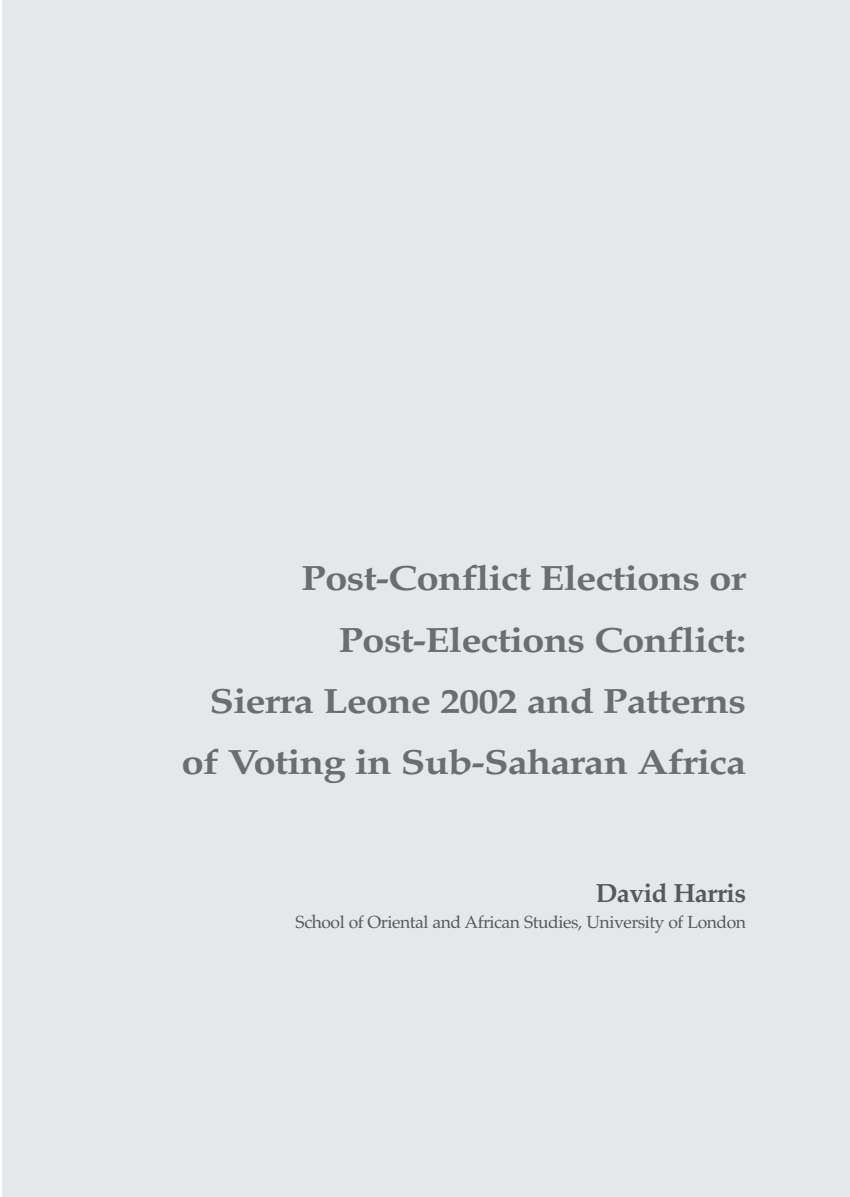
<style>
.page{position:relative;width:850px;height:1197px;background:#fff}
.page>*{position:absolute;margin:0;border:0;box-sizing:border-box;transform-origin:0 0}
.t1{font:700 35px/61.2px "Palatino";letter-spacing:-.025em;color:#6c6d70;text-align:right;scale:1.15 1}
.t2{font:700 26.25px "Palatino";letter-spacing:-.025em;color:#57585a}
.t3{font:17.5px "Palatino";letter-spacing:-.025em;color:#57585a}
</style>
<div class="page">
<div style="left:2px;top:0;width:847px;height:1196px;background:#e6e7e9"></div>
<p class="t1" style="left:181px;top:547px;width:492px">Post-Conflict Elections or<br>Post-Elections Conflict:<br>Sierra Leone 2002 and Patterns of Voting in Sub-Saharan Africa</p>
<p class="t2" style="left:595px;top:877px;width:152px">David Harris</p>
<p class="t3" style="left:295px;top:911px;width:452px">School of Oriental and African Studies, University of London</p>
</div>
